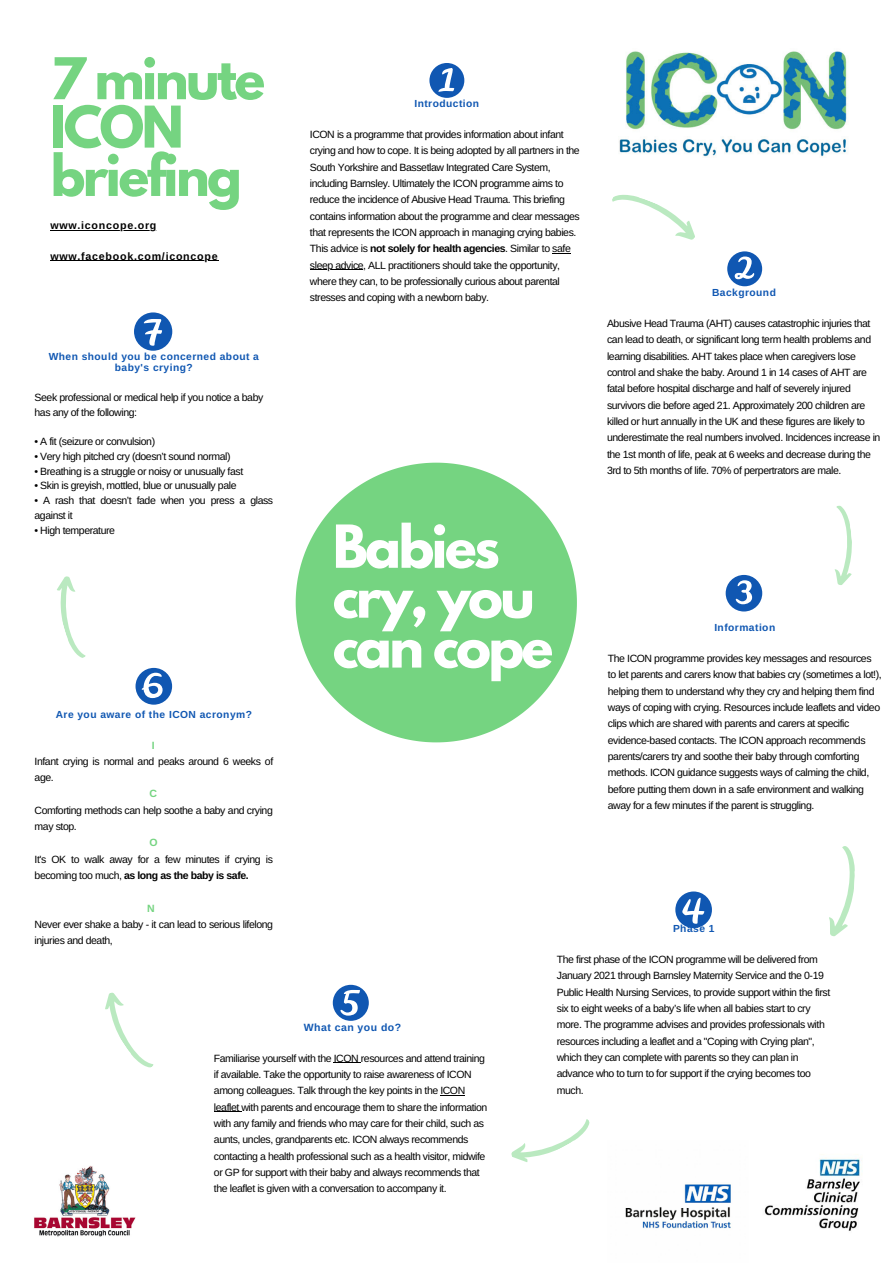
<style>
.page{position:relative;width:893px;height:1263px;background:#fff}
.page>*{position:absolute;margin:0;border:0;box-sizing:border-box;transform-origin:0 0}
.t1{font:700 52.5px/49.9px "League Spartan";letter-spacing:-.05em;color:#fff}
.t2{font:700 50.93px/48.4px "League Spartan";letter-spacing:-.05em;color:#75d481}
.t3{font:700 10.65px "Arimo";letter-spacing:.07em;color:#000}
.t4{font:10.5px/16.4px "Arimo";letter-spacing:-.04em;color:#000}
.t5{font:700 10.5px "Arimo";letter-spacing:.045em;color:#1057b2}
.t6{font:700 10.5px "Arimo";color:#75d481}
.t7{font:700 10.27px/10.4px "Arimo";letter-spacing:.045em;color:#1057b2;text-align:center}
.s1{font-weight:700}
</style>
<div class="page">
<hr style="left:50px;top:260px;width:169px;height:1px;background:#000">
<hr style="left:50px;top:230px;width:107px;height:1px;background:#000">
<hr style="left:310px;top:269px;width:56px;height:1px;background:#000">
<svg style="left:552px;top:253px;width:18px;height:1px"></svg>
<svg style="left:334px;top:1062px;width:27px;height:1px"></svg>
<svg style="left:440px;top:1095px;width:25px;height:1px"></svg>
<svg style="left:214px;top:1111px;width:27px;height:1px"></svg>
<img style="left:619px;top:51px;width:229px;height:106px">
<svg style="left:429px;top:63px;width:35px;height:35px"></svg>
<svg style="left:727px;top:251px;width:35px;height:35px"></svg>
<svg style="left:612px;top:194px;width:83px;height:46px"></svg>
<svg style="left:134px;top:312px;width:38px;height:39px"></svg>
<svg style="left:135px;top:668px;width:37px;height:37px"></svg>
<svg style="left:57px;top:576px;width:29px;height:82px"></svg>
<svg style="left:725px;top:575px;width:37px;height:36px"></svg>
<svg style="left:834px;top:505px;width:18px;height:80px"></svg>
<svg style="left:829px;top:846px;width:26px;height:91px"></svg>
<svg style="left:675px;top:891px;width:37px;height:37px"></svg>
<svg style="left:105px;top:992px;width:49px;height:76px"></svg>
<svg style="left:333px;top:985px;width:36px;height:36px"></svg>
<img style="left:625px;top:1184px;width:106px;height:45px">
<svg style="left:511px;top:1119px;width:79px;height:43px"></svg>
<svg style="left:296px;top:463px;width:281px;height:279px;fill:#75d481"></svg>
<img style="left:34px;top:1165px;width:102px;height:72px">
<img style="left:764px;top:1158px;width:96px;height:73px">
<h2 class="t2" style="left:51px;top:61px;width:216px">7 minute<br>ICON briefing</h2>
<p class="t7" style="left:414px;top:98px;width:66px">Introduction</p>
<p class="t4" style="left:310px;top:126px;width:271px">ICON is a programme that provides information about infant crying and how to cope. It is being adopted by all partners in the South Yorkshire and Bassetlaw Integrated Care System, including Barnsley. Ultimately the ICON programme aims to reduce the incidence of Abusive Head Trauma. This briefing contains information about the programme and clear messages that represents the ICON approach in managing crying babies.<br>This advice is <span class="s1">not solely for health agencies</span>. Similar to safe sleep advice, ALL practitioners should take the opportunity, where they can, to be professionally curious about parental stresses and coping with a newborn baby.</p>
<p class="t3" style="left:50px;top:219px;width:107px">www.iconcope.org</p>
<p class="t3" style="left:50px;top:250px;width:169px">www.facebook.com/iconcope</p>
<p class="t7" style="left:712px;top:287px;width:65px">Background</p>
<p class="t4" style="left:607px;top:315px;width:275px">Abusive Head Trauma (AHT) causes catastrophic injuries that can lead to death, or significant long term health problems and learning disabilities. AHT takes place when caregivers lose control and shake the baby. Around 1 in 14 cases of AHT are fatal before hospital discharge and half of severely injured survivors die before aged 21. Approximately 200 children are killed or hurt annually in the UK and these figures are likely to underestimate the real numbers involved. Incidences increase in the 1st month of life, peak at 6 weeks and decrease during the 3rd to 5th months of life. 70% of perpertrators are male.</p>
<p class="t7" style="left:49px;top:351px;width:212px">When should you be concerned about a baby's crying?</p>
<p class="t4" style="left:35px;top:390px;width:230px;line-height:14.6px">Seek professional or medical help if you notice a baby has any of the following:</p>
<p class="t4" style="left:35px;top:434px;width:122px">• A fit (seizure or convulsion)</p>
<p class="t4" style="left:35px;top:448px;width:197px">• Very high pitched cry (doesn’t sound normal)</p>
<p class="t4" style="left:35px;top:463px;width:210px">• Breathing is a struggle or noisy or unusually fast</p>
<p class="t4" style="left:34px;top:477px;width:203px">• Skin is greyish, mottled, blue or unusually pale</p>
<p class="t4" style="left:35px;top:493px;width:240px;line-height:14.6px">• A rash that doesn’t fade when you press a glass against it</p>
<p class="t4" style="left:35px;top:522px;width:82px">• High temperature</p>
<h1 class="t1" style="left:333px;top:528px;width:222px">Babies cry, you can cope</h1>
<p class="t7" style="left:714px;top:622px;width:62px">Information</p>
<p class="t4" style="left:608px;top:650px;width:275px">The ICON programme provides key messages and resources to let parents and carers know that babies cry (sometimes a lot!), helping them to understand why they cry and helping them find ways of coping with crying. Resources include leaflets and video clips which are shared with parents and carers at specific evidence-based contacts. The ICON approach recommends parents/carers try and soothe their baby through comforting methods. ICON guidance suggests ways of calming the child, before putting them down in a safe environment and walking away for a few minutes if the parent is struggling.</p>
<p class="t7" style="left:56px;top:709px;width:198px">Are you aware of the ICON acronym?</p>
<p class="t6" style="left:152px;top:739px;width:4px">I</p>
<p class="t4" style="left:35px;top:753px;width:240px">Infant crying is normal and peaks around 6 weeks of age.</p>
<p class="t6" style="left:149px;top:788px;width:9px">C</p>
<p class="t4" style="left:35px;top:802px;width:240px">Comforting methods can help soothe a baby and crying may stop.</p>
<p class="t6" style="left:149px;top:837px;width:10px">O</p>
<p class="t4" style="left:35px;top:851px;width:240px">It's OK to walk away for a few minutes if crying is becoming too much, <span class="s1">as long as the baby is safe.</span></p>
<p class="t6" style="left:147px;top:902px;width:9px">N</p>
<p class="t4" style="left:35px;top:916px;width:240px">Never ever shake a baby - it can lead to serious lifelong injuries and death,</p>
<p class="t7" style="left:673px;top:923px;width:43px">Phase 1</p>
<p class="t4" style="left:557px;top:951px;width:275px">The first phase of the ICON programme will be delivered from January 2021 through Barnsley Maternity Service and the 0-19<br>Public Health Nursing Services, to provide support within the first six to eight weeks of a baby’s life when all babies start to cry more. The programme advises and provides professionals with resources including a leaflet and a "Coping with Crying plan", which they can complete with parents so they can plan in advance who to turn to for support if the crying becomes too much.</p>
<p class="t5" style="left:304px;top:1021px;width:99px">What can you do?</p>
<p class="t4" style="left:214px;top:1050px;width:275px">Familiarise yourself with the ICON resources and attend training if available. Take the opportunity to raise awareness of ICON among colleagues. Talk through the key points in the ICON leaflet with parents and encourage them to share the information with any family and friends who may care for their child, such as aunts, uncles, grandparents etc. ICON always recommends contacting a health professional such as a health visitor, midwife or GP for support with their baby and always recommends that the leaflet is given with a conversation to accompany it.</p>
</div>
